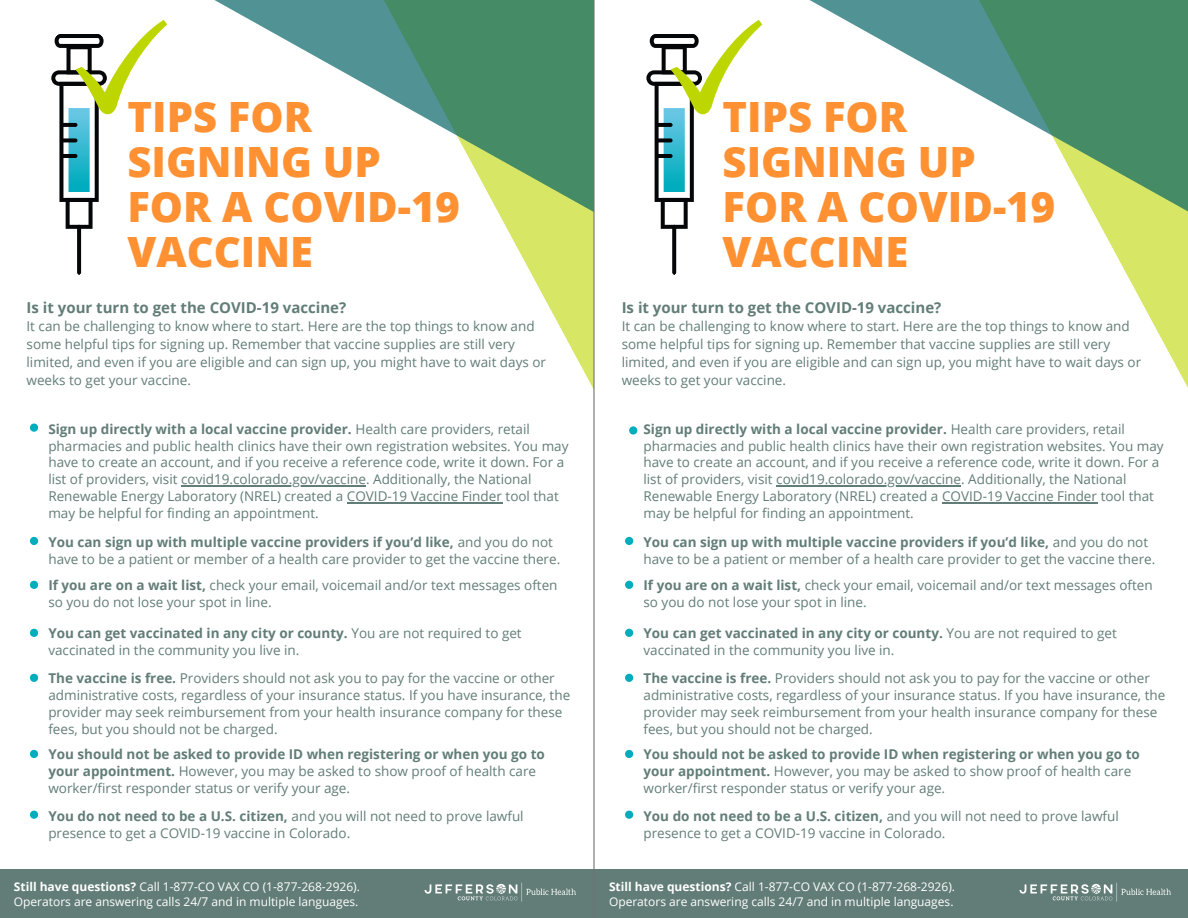
<style>
.page{position:relative;width:1188px;height:918px;background:#fff}
.page>*{position:absolute;margin:0;border:0;box-sizing:border-box;transform-origin:0 0}
.t1{font:800 41.7px "Open Sans";color:#ff9133}
.t2{font:700 15px "Open Sans";color:#627d77}
.t3{font:13.5px/16.8px "Open Sans";color:#627d77}
.t4{font:12px "Open Sans";color:#fff}
.s1{font-weight:700}
</style>
<div class="page">
<div style="left:0;top:870px;width:593px;height:48px;background:#627d77"></div>
<svg style="left:167px;top:0;width:426px;height:388px"></svg>
<svg style="left:51px;top:20px;width:116px;height:255px"></svg>
<svg style="left:30px;top:424px;width:8px;height:8px"></svg>
<svg style="left:30px;top:537px;width:8px;height:8px"></svg>
<svg style="left:30px;top:581px;width:8px;height:8px"></svg>
<svg style="left:30px;top:629px;width:8px;height:8px"></svg>
<svg style="left:30px;top:674px;width:8px;height:8px"></svg>
<svg style="left:30px;top:750px;width:8px;height:8px"></svg>
<svg style="left:30px;top:811px;width:8px;height:8px"></svg>
<img style="left:424px;top:882px;width:152px;height:20px">
<hr style="left:181px;top:485px;width:185px;height:2px;background:#627d77">
<hr style="left:347px;top:502px;width:155px;height:1px;background:#627d77">
<div style="left:593px;top:870px;width:595px;height:48px;background:#627d77"></div>
<hr style="left:593px;top:0;width:2px;height:918px;background:#737373">
<svg style="left:762px;top:0;width:426px;height:388px"></svg>
<svg style="left:646px;top:20px;width:116px;height:255px"></svg>
<svg style="left:625px;top:537px;width:8px;height:8px"></svg>
<svg style="left:625px;top:581px;width:8px;height:8px"></svg>
<svg style="left:625px;top:629px;width:8px;height:8px"></svg>
<svg style="left:625px;top:674px;width:8px;height:8px"></svg>
<svg style="left:625px;top:750px;width:8px;height:8px"></svg>
<svg style="left:625px;top:811px;width:8px;height:8px"></svg>
<img style="left:1019px;top:882px;width:152px;height:20px">
<svg style="left:629px;top:426px;width:8px;height:9px"></svg>
<hr style="left:776px;top:485px;width:185px;height:2px;background:#627d77">
<hr style="left:942px;top:502px;width:155px;height:1px;background:#627d77">
<p class="t1" style="left:127px;top:88px;width:186px">TIPS FOR</p>
<p class="t1" style="left:127px;top:133px;width:255px">SIGNING UP</p>
<p class="t1" style="left:127px;top:178px;width:334px">FOR A COVID-19</p>
<p class="t1" style="left:127px;top:223px;width:187px">VACCINE</p>
<p class="t2" style="left:27px;top:297px;width:321px">Is it your turn to get the COVID-19 vaccine?</p>
<p class="t3" style="left:27px;top:317px;width:521px;line-height:18px">It can be challenging to know where to start. Here are the top things to know and some helpful tips for signing up. Remember that vaccine supplies are still very limited, and even if you are eligible and can sign up, you might have to wait days or weeks to get your vaccine.</p>
<p class="t3" style="left:48px;top:420px;width:522px"><span class="s1">Sign up directly with a local vaccine provider.</span> Health care providers, retail pharmacies and public health clinics have their own registration websites. You may have to create an account, and if you receive a reference code, write it down. For a list of providers, visit covid19.colorado.gov/vaccine. Additionally, the National Renewable Energy Laboratory (NREL) created a COVID-19 Vaccine Finder tool that may be helpful for finding an appointment.</p>
<p class="t3" style="left:48px;top:534px;width:513px"><span class="s1">You can sign up with multiple vaccine providers if you’d like,</span> and you do not have to be a patient or member of a health care provider to get the vaccine there.</p>
<p class="t3" style="left:48px;top:577px;width:511px"><span class="s1">If you are on a wait list,</span> check your email, voicemail and/or text messages often so you do not lose your spot in line.</p>
<p class="t3" style="left:48px;top:624px;width:475px"><span class="s1">You can get vaccinated in any city or county.</span> You are not required to get vaccinated in the community you live in.</p>
<p class="t3" style="left:48px;top:669px;width:523px"><span class="s1">The vaccine is free.</span> Providers should not ask you to pay for the vaccine or other administrative costs, regardless of your insurance status. If you have insurance, the provider may seek reimbursement from your health insurance company for these fees, but you should not be charged.</p>
<p class="t3" style="left:48px;top:745px;width:498px"><span class="s1">You should not be asked to provide ID when registering or when you go to your appointment.</span> However, you may be asked to show proof of health care worker/first responder status or verify your age.</p>
<p class="t3" style="left:48px;top:807px;width:477px"><span class="s1">You do not need to be a U.S. citizen,</span> and you will not need to prove lawful presence to get a COVID-19 vaccine in Colorado.</p>
<p class="t4" style="left:14px;top:878px;width:348px"><span class="s1">Still have questions?</span> Call 1-877-CO VAX CO (1-877-268-2926).</p>
<p class="t4" style="left:14px;top:893px;width:346px">Operators are answering calls 24/7 and in multiple languages.</p>
<p class="t1" style="left:723px;top:88px;width:186px">TIPS FOR</p>
<p class="t1" style="left:723px;top:133px;width:255px">SIGNING UP</p>
<p class="t1" style="left:723px;top:178px;width:334px">FOR A COVID-19</p>
<p class="t1" style="left:723px;top:223px;width:187px">VACCINE</p>
<p class="t2" style="left:622px;top:297px;width:321px">Is it your turn to get the COVID-19 vaccine?</p>
<p class="t3" style="left:622px;top:317px;width:521px;line-height:18px">It can be challenging to know where to start. Here are the top things to know and some helpful tips for signing up. Remember that vaccine supplies are still very limited, and even if you are eligible and can sign up, you might have to wait days or weeks to get your vaccine.</p>
<p class="t3" style="left:644px;top:420px;width:522px"><span class="s1">Sign up directly with a local vaccine provider.</span> Health care providers, retail pharmacies and public health clinics have their own registration websites. You may have to create an account, and if you receive a reference code, write it down. For a list of providers, visit covid19.colorado.gov/vaccine. Additionally, the National Renewable Energy Laboratory (NREL) created a COVID-19 Vaccine Finder tool that may be helpful for finding an appointment.</p>
<p class="t3" style="left:644px;top:534px;width:513px"><span class="s1">You can sign up with multiple vaccine providers if you’d like,</span> and you do not have to be a patient or member of a health care provider to get the vaccine there.</p>
<p class="t3" style="left:644px;top:577px;width:511px"><span class="s1">If you are on a wait list,</span> check your email, voicemail and/or text messages often so you do not lose your spot in line.</p>
<p class="t3" style="left:644px;top:624px;width:475px"><span class="s1">You can get vaccinated in any city or county.</span> You are not required to get vaccinated in the community you live in.</p>
<p class="t3" style="left:644px;top:669px;width:523px"><span class="s1">The vaccine is free.</span> Providers should not ask you to pay for the vaccine or other administrative costs, regardless of your insurance status. If you have insurance, the provider may seek reimbursement from your health insurance company for these fees, but you should not be charged.</p>
<p class="t3" style="left:644px;top:745px;width:498px"><span class="s1">You should not be asked to provide ID when registering or when you go to your appointment.</span> However, you may be asked to show proof of health care worker/first responder status or verify your age.</p>
<p class="t3" style="left:644px;top:807px;width:477px"><span class="s1">You do not need to be a U.S. citizen,</span> and you will not need to prove lawful presence to get a COVID-19 vaccine in Colorado.</p>
<p class="t4" style="left:609px;top:878px;width:348px"><span class="s1">Still have questions?</span> Call 1-877-CO VAX CO (1-877-268-2926).</p>
<p class="t4" style="left:609px;top:893px;width:346px">Operators are answering calls 24/7 and in multiple languages.</p>
</div>
